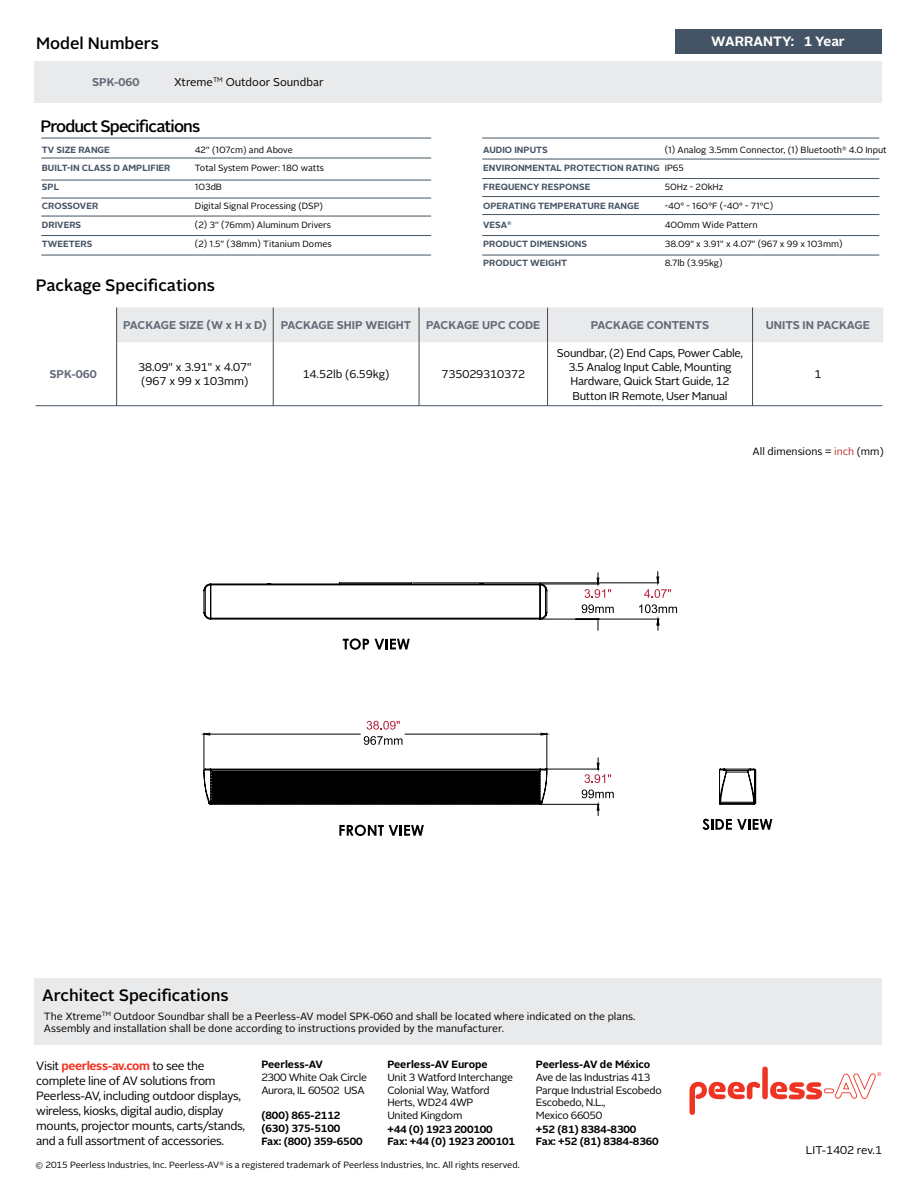
<style>
.page{position:relative;width:918px;height:1188px;background:#fff}
.page>*{position:absolute;margin:0;border:0;box-sizing:border-box;transform-origin:0 0}
.t1{font:500 16.5px "Alright Sans";color:#000}
.t2{font:500 16.5px "Alright Sans";letter-spacing:-.05em;color:#000}
.t3{font:700 13.5px "Alright Sans";letter-spacing:-.005em;color:#fff}
.t4{font:12px/15px "Alright Sans";letter-spacing:-.03em;color:#000}
.t5{font:11.25px/14.2px "Alright Sans";letter-spacing:-.025em;color:#000}
.t6{font:700 11.25px "Alright Sans";color:#626b79}
.t7{font:11.25px "Alright Sans";color:#000}
.t8{font:10.5px/12px "Alright Sans";letter-spacing:-.005em;color:#000}
.t9{font:10.5px/12.6px "Alright Sans";letter-spacing:-.025em;color:#000}
.t10{font:700 10.5px/12.6px "Alright Sans";letter-spacing:-.01em;color:#000}
.t11{font:9px/18.9px "Alright Sans";color:#000}
.t12{font:700 9px "Alright Sans";color:#455464}
.s1{font-weight:700;color:#455464}
.s2{color:#be302b}
.s3{font-weight:700;color:#ee3524}
</style>
<div class="page">
<svg style="left:689px;top:1082px;width:71px;height:33px"></svg>
<div style="left:762px;top:1067px;width:6px;height:32px;background:#ee3524;border-radius:3px"></div>
<svg style="left:770px;top:1072px;width:111px;height:28px"></svg>
<div style="left:34px;top:978px;width:848px;height:67px;background:#e9eaeb"></div>
<div style="left:34px;top:62px;width:848px;height:41px;background:#e9eaeb"></div>
<div style="left:117px;top:308px;width:766px;height:34px;background:#e9eaeb"></div>
<hr style="left:273px;top:307px;width:1px;height:35px;background:#48484a">
<hr style="left:419px;top:307px;width:1px;height:35px;background:#48484a">
<hr style="left:547px;top:307px;width:1px;height:35px;background:#48484a">
<hr style="left:752px;top:307px;width:1px;height:35px;background:#48484a">
<hr style="left:273px;top:342px;width:1px;height:64px;background:#48484a">
<hr style="left:547px;top:342px;width:1px;height:64px;background:#48484a">
<hr style="left:752px;top:342px;width:1px;height:64px;background:#48484a">
<hr style="left:116px;top:307px;width:1px;height:35px;background:#48484a">
<hr style="left:116px;top:342px;width:1px;height:64px;background:#48484a">
<hr style="left:419px;top:342px;width:1px;height:64px;background:#48484a">
<div style="left:675px;top:29px;width:206px;height:24px;background:#455464"></div>
<hr style="left:36px;top:405px;width:846px;height:1px;background:#455464">
<hr style="left:41px;top:198px;width:390px;height:1px;background:#455560">
<hr style="left:41px;top:235px;width:390px;height:1px;background:#455560">
<hr style="left:41px;top:255px;width:390px;height:1px;background:#455560">
<hr style="left:41px;top:158px;width:390px;height:1px;background:#455560">
<hr style="left:482px;top:138px;width:397px;height:1px;background:#455560">
<hr style="left:482px;top:159px;width:397px;height:1px;background:#455560">
<hr style="left:482px;top:178px;width:397px;height:1px;background:#455560">
<hr style="left:482px;top:196px;width:397px;height:1px;background:#455560">
<hr style="left:41px;top:138px;width:390px;height:1px;background:#455560">
<hr style="left:482px;top:214px;width:397px;height:1px;background:#455560">
<hr style="left:482px;top:235px;width:397px;height:1px;background:#455560">
<hr style="left:482px;top:255px;width:397px;height:1px;background:#455560">
<hr style="left:41px;top:216px;width:390px;height:1px;background:#455560">
<hr style="left:41px;top:180px;width:390px;height:1px;background:#455560">
<svg style="left:719px;top:768px;width:37px;height:37px"></svg>
<svg style="left:339px;top:825px;width:85px;height:11px"></svg>
<svg style="left:703px;top:819px;width:69px;height:11px"></svg>
<svg style="left:660px;top:606px;width:17px;height:7px"></svg>
<svg style="left:203px;top:572px;width:457px;height:244px"></svg>
<svg style="left:644px;top:572px;width:27px;height:26px"></svg>
<hr style="left:413px;top:582px;width:246px;height:1px;background:#000">
<h1 class="t1" style="left:36px;top:32px;width:124px">Model Numbers</h1>
<h2 class="t3" style="left:711px;top:32px;width:135px">WARRANTY: 1 Year</h2>
<p class="t6" style="left:92px;top:74px;width:49px">SPK-060</p>
<p class="t7" style="left:174px;top:74px;width:151px">Xtreme<sup>TM</sup> Outdoor Soundbar</p>
<h1 class="t2" style="left:40px;top:115px;width:162px">Product Specifications</h1>
<p class="t12" style="left:42px;top:143px;width:70px">TV SIZE RANGE</p>
<p class="t11" style="left:195px;top:140px;width:99px">42" (107cm) and Above</p>
<p class="t12" style="left:42px;top:162px;width:130px">BUILT-IN CLASS D AMPLIFIER</p>
<p class="t11" style="left:195px;top:159px;width:131px">Total System Power: 180 watts</p>
<p class="t12" style="left:42px;top:181px;width:19px">SPL</p>
<p class="t11" style="left:195px;top:178px;width:29px">103dB</p>
<p class="t12" style="left:42px;top:200px;width:58px">CROSSOVER</p>
<p class="t11" style="left:195px;top:197px;width:130px">Digital Signal Processing (DSP)</p>
<p class="t12" style="left:42px;top:219px;width:41px">DRIVERS</p>
<p class="t11" style="left:195px;top:216px;width:138px">(2) 3” (76mm) Aluminum Drivers</p>
<p class="t12" style="left:42px;top:238px;width:52px">TWEETERS</p>
<p class="t11" style="left:195px;top:235px;width:138px">(2) 1.5” (38mm) Titanium Domes</p>
<h1 class="t1" style="left:36px;top:274px;width:181px">Package Specifications</h1>
<p class="t11" style="left:483px;top:140px;width:405px;text-indent:182px">(1) Analog 3.5mm Connector, (1) Bluetooth<sup>®</sup> 4.0 Input<br><span class="s1">ENVIRONMENTAL PROTECTION RATING</span> IP65<br><span class="s1">FREQUENCY RESPONSE</span></p>
<p class="t12" style="left:483px;top:143px;width:66px">AUDIO INPUTS</p>
<p class="t11" style="left:665px;top:178px;width:60px">50Hz - 20kHz</p>
<p class="t12" style="left:483px;top:200px;width:158px">OPERATING TEMPERATURE RANGE</p>
<p class="t11" style="left:665px;top:197px;width:110px">-40° - 160°F (-40° - 71°C)</p>
<p class="t12" style="left:483px;top:219px;width:30px">VESA<sup>®</sup></p>
<p class="t11" style="left:665px;top:216px;width:95px">400mm Wide Pattern</p>
<p class="t12" style="left:483px;top:238px;width:106px">PRODUCT DIMENSIONS</p>
<p class="t11" style="left:665px;top:235px;width:179px">38.09" x 3.91" x 4.07" (967 x 99 x 103mm)</p>
<p class="t12" style="left:483px;top:257px;width:85px">PRODUCT WEIGHT</p>
<p class="t11" style="left:665px;top:254px;width:59px">8.7lb (3.95kg)</p>
<p class="t6" style="left:123px;top:317px;width:290px">PACKAGE SIZE (W x H x D) PACKAGE SHIP WEIGHT</p>
<p class="t6" style="left:426px;top:317px;width:116px">PACKAGE UPC CODE</p>
<p class="t6" style="left:591px;top:317px;width:120px">PACKAGE CONTENTS</p>
<p class="t6" style="left:766px;top:317px;width:106px">UNITS IN PACKAGE</p>
<p class="t6" style="left:49px;top:366px;width:49px">SPK-060</p>
<p class="t5" style="left:138px;top:360px;width:115px">38.09" x 3.91" x 4.07" (967 x 99 x 103mm)</p>
<p class="t5" style="left:303px;top:367px;width:88px">14.52lb (6.59kg)</p>
<p class="t5" style="left:441px;top:367px;width:85px">735029310372</p>
<p class="t5" style="left:557px;top:346px;width:188px;text-align:center">Soundbar, (2) End Caps, Power Cable,<br>3.5 Analog Input Cable, Mounting<br>Hardware, Quick Start Guide, 12<br>Button IR Remote, User Manual</p>
<p class="t5" style="left:814px;top:367px;width:8px">1</p>
<p class="t8" style="left:753px;top:446px;width:133px">All dimensions = <span class="s2">inch</span> (mm)</p>
<h1 class="t1" style="left:42px;top:984px;width:188px">Architect Specifications</h1>
<p class="t8" style="left:44px;top:1010px;width:593px">The Xtreme<sup>TM</sup> Outdoor Soundbar shall be a Peerless-AV model SPK-060 and shall be located where indicated on the plans.<br>Assembly and installation shall be done according to instructions provided by the manufacturer.</p>
<p class="t10" style="left:261px;top:1059px;width:63px">Peerless-AV</p>
<p class="t9" style="left:261px;top:1071px;width:107px">2300 White Oak Circle<br>Aurora, IL 60502 USA</p>
<p class="t10" style="left:387px;top:1059px;width:102px">Peerless-AV Europe</p>
<p class="t9" style="left:387px;top:1071px;width:127px">Unit 3 Watford Interchange<br>Colonial Way, Watford<br>Herts, WD24 4WP<br>United Kingdom</p>
<h3 class="t4" style="left:36px;top:1058px;width:210px">Visit <span class="s3">peerless-av.com</span> to see the complete line of AV solutions from Peerless-AV, including outdoor displays, wireless, kiosks, digital audio, display mounts, projector mounts, carts/stands, and a full assortment of accessories.</h3>
<p class="t11" style="left:35px;top:1156px;width:486px">© 2015 Peerless Industries, Inc. Peerless-AV<sup>®</sup> is a registered trademark of Peerless Industries, Inc. All rights reserved.</p>
<p class="t10" style="left:261px;top:1109px;width:103px">(800) 865-2112 (630) 375-5100<br>Fax: (800) 359-6500</p>
<p class="t10" style="left:387px;top:1123px;width:129px">+44 (0) 1923 200100<br>Fax: +44 (0) 1923 200101</p>
<p class="t10" style="left:536px;top:1059px;width:116px">Peerless-AV de México</p>
<p class="t9" style="left:536px;top:1071px;width:127px">Ave de las Industrias 413<br>Parque Industrial Escobedo<br>Escobedo, N.L.,<br>Mexico 66050</p>
<p class="t10" style="left:536px;top:1123px;width:124px">+52 (81) 8384-8300<br>Fax: +52 (81) 8384-8360</p>
<p class="t5" style="left:806px;top:1143px;width:78px">LIT-1402 rev.1</p>
</div>
